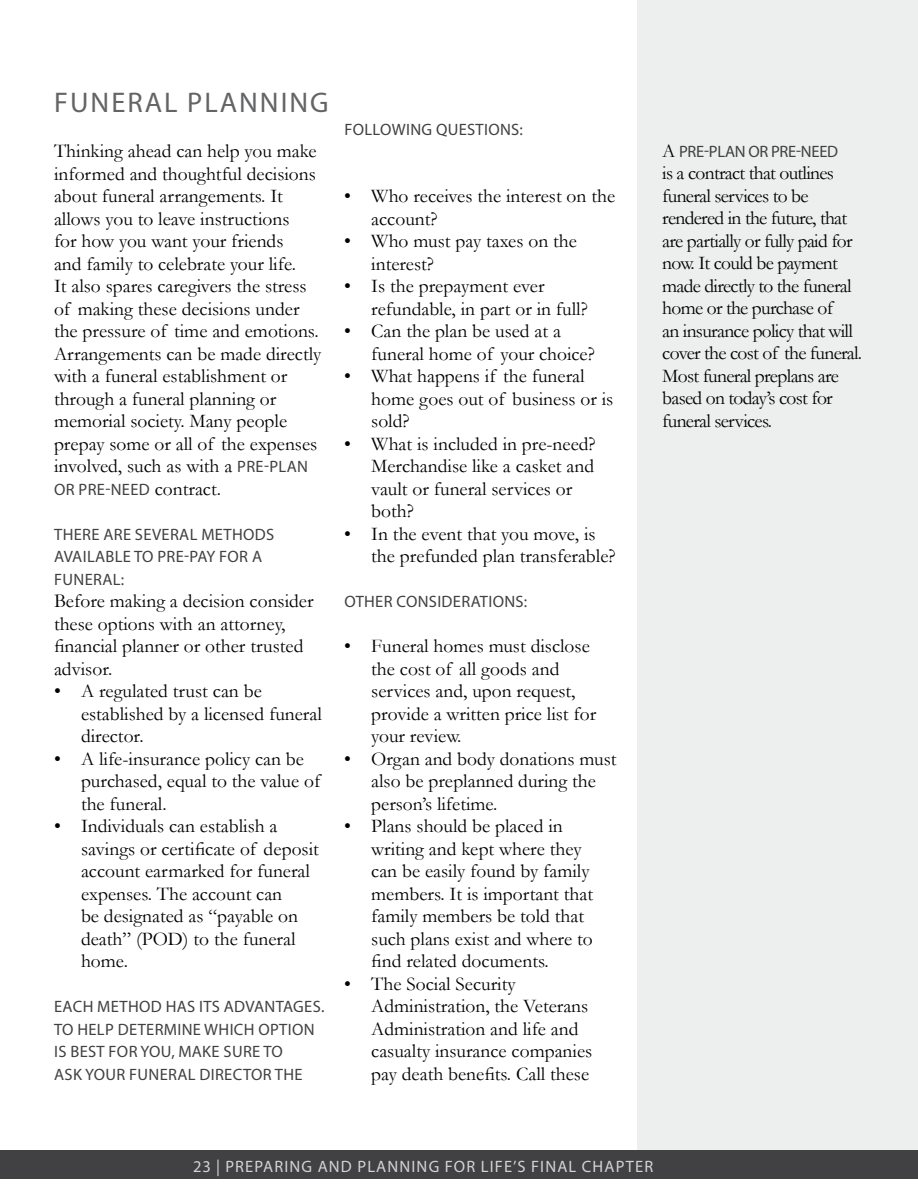
<style>
.page{position:relative;width:918px;height:1188px;background:#fff}
.page>*{position:absolute;margin:0;border:0;box-sizing:border-box;transform-origin:0 0}
.t1{font:28.5px "Myriad Pro";letter-spacing:.07em;color:#636466}
.t2{font:19.5px/22.5px "Garamond";color:#000}
.t3{font:19.5px/22.5px "Garamond";letter-spacing:-.035em;color:#000}
.t4{font:16.5px/22.5px "Myriad Pro";letter-spacing:.02em;color:#414042}
.t5{font:16.5px "Myriad Pro";letter-spacing:.07em;color:#d1d3d4}
.t6{font:16.5px "Myriad Pro";letter-spacing:-.015em;color:#414042}
.s1{font-family:"Myriad Pro";font-size:16.5px;color:#414042}
.s2{font-family:"Garamond";font-size:19.5px;color:#000}
</style>
<div class="page">
<div style="left:0;top:1150px;width:918px;height:29px;background:#414042"></div>
<div style="left:637px;top:0;width:281px;height:1150px;background:#edeeee"></div>
<h1 class="t1" style="left:54px;top:85px;width:276px">FUNERAL PLANNING</h1>
<p class="t2" style="left:54px;top:139px;width:269px">Thinking ahead can help you make informed and thoughtful decisions about funeral arrangements. It allows you to leave instructions<br>for how you want your friends<br>and family to celebrate your life.<br>It also spares caregivers the stress of making these decisions under the pressure of time and emotions.<br>Arrangements can be made directly with a funeral establishment or through a funeral planning or memorial society. Many people prepay some or all of the expenses involved, such as with a <span class="s1">PRE-PLAN</span></p>
<p class="t4" style="left:54px;top:477px;width:168px">OR PRE-NEED <span class="s2">contract.</span></p>
<p class="t4" style="left:54px;top:522px;width:222px">THERE ARE SEVERAL METHODS<br>AVAILABLE TO PRE-PAY FOR A<br>FUNERAL:</p>
<p class="t2" style="left:54px;top:589px;width:261px">Before making a decision consider these options with an attorney, financial planner or other trusted advisor.</p>
<p class="t2" style="left:81px;top:679px;width:242px;text-indent:-27px">• A regulated trust can be established by a licensed funeral director.</p>
<p class="t2" style="left:81px;top:747px;width:241px;text-indent:-27px">• A life-insurance policy can be purchased, equal to the value of the funeral.</p>
<p class="t2" style="left:81px;top:814px;width:239px;text-indent:-27px">• Individuals can establish a savings or certificate of deposit account earmarked for funeral expenses. The account can<br>be designated as “payable on death” (POD) to the funeral home.</p>
<p class="t4" style="left:54px;top:995px;width:272px">EACH METHOD HAS ITS ADVANTAGES.<br>TO HELP DETERMINE WHICH OPTION<br>IS BEST FOR YOU, MAKE SURE TO<br>ASK YOUR FUNERAL DIRECTOR THE</p>
<p class="t4" style="left:344px;top:118px;width:180px">FOLLOWING QUESTIONS:</p>
<p class="t2" style="left:371px;top:184px;width:245px;text-indent:-27px">• Who receives the interest on the account?</p>
<p class="t2" style="left:371px;top:229px;width:207px;text-indent:-27px">• Who must pay taxes on the interest?</p>
<p class="t2" style="left:371px;top:274px;width:218px;text-indent:-27px">• Is the prepayment ever refundable, in part or in full?</p>
<p class="t2" style="left:371px;top:319px;width:225px;text-indent:-27px">• Can the plan be used at a funeral home of your choice?</p>
<p class="t2" style="left:371px;top:364px;width:244px;text-indent:-27px">• What happens if the funeral home goes out of business or is sold?</p>
<p class="t2" style="left:371px;top:432px;width:226px;text-indent:-27px">• What is included in pre-need?<br>Merchandise like a casket and vault or funeral services or both?</p>
<p class="t2" style="left:371px;top:522px;width:246px;text-indent:-27px">• In the event that you move, is the prefunded plan transferable?</p>
<p class="t4" style="left:344px;top:590px;width:184px">OTHER CONSIDERATIONS:</p>
<p class="t2" style="left:371px;top:634px;width:227px;text-indent:-27px">• Funeral homes must disclose the cost of all goods and services and, upon request, provide a written price list for your review.</p>
<p class="t2" style="left:371px;top:747px;width:247px;text-indent:-27px">• Organ and body donations must also be preplanned during the person’s lifetime.</p>
<p class="t2" style="left:371px;top:814px;width:223px;text-indent:-27px">• Plans should be placed in writing and kept where they can be easily found by family members. It is important that family members be told that such plans exist and where to find related documents.</p>
<p class="t2" style="left:371px;top:972px;width:223px;text-indent:-27px">• The Social Security<br>Administration, the Veterans<br>Administration and life and casualty insurance companies pay death benefits. Call these</p>
<p class="t6" style="left:662px;top:141px;width:178px"><span class="s2">A</span> PRE-PLAN OR PRE-NEED</p>
<p class="t3" style="left:662px;top:161px;width:202px">is a contract that outlines funeral services to be rendered in the future, that are partially or fully paid for now. It could be payment made directly to the funeral home or the purchase of<br>an insurance policy that will cover the cost of the funeral.<br>Most funeral preplans are based on today’s cost for funeral services.</p>
<p class="t5" style="left:193px;top:1156px;width:462px">23 | PREPARING AND PLANNING FOR LIFE’S FINAL CHAPTER</p>
</div>
